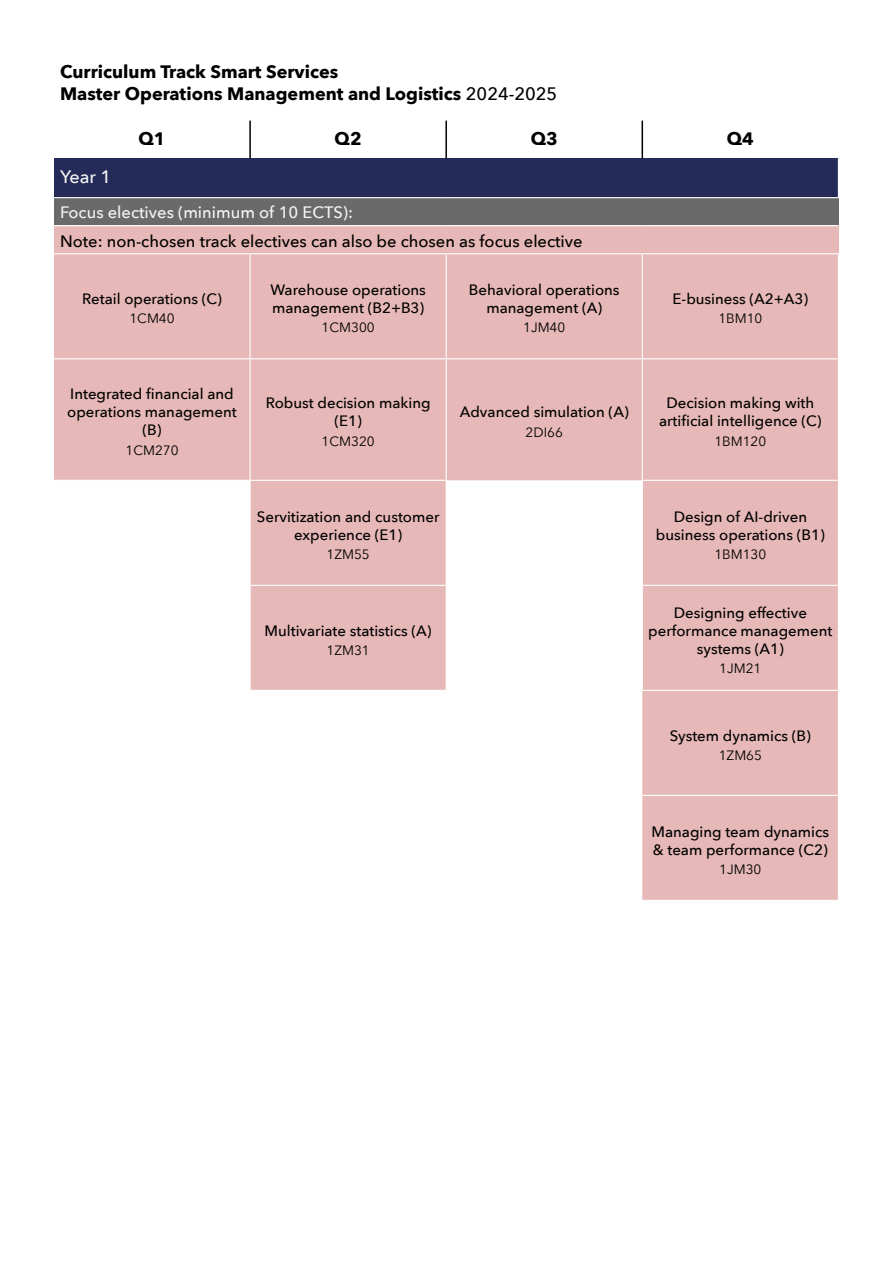
<style>
.page{position:relative;width:893px;height:1263px;background:#fff}
.page>*{position:absolute;margin:0;border:0;box-sizing:border-box;transform-origin:0 0}
.t1{font:700 18px "Avenir Next";color:#000}
.t2{font:500 18px "Avenir Next";color:#f5f4f4}
.t3{font:500 16.5px "Avenir Next";color:#000}
.t4{font:500 16.5px "Avenir Next";color:#f5f4f4}
.t5{font:500 15px/18px "Avenir Next";color:#000;text-align:center}
.t6{font:13.5px "Avenir Next";color:#000}
.s1{font-weight:500}
</style>
<div class="page">
<div style="left:54px;top:159px;width:784px;height:39px;background:#242b58"></div>
<div style="left:54px;top:198px;width:784px;height:28px;background:#696a69"></div>
<div style="left:54px;top:226px;width:784px;height:28px;background:#e6b8b7"></div>
<svg style="left:54px;top:254px;width:784px;height:646px;fill:#e6b8b7"></svg>
<hr style="left:54px;top:197px;width:196px;height:1px;background:#fff">
<hr style="left:250px;top:197px;width:196px;height:1px;background:#fff">
<hr style="left:446px;top:197px;width:196px;height:1px;background:#fff">
<hr style="left:642px;top:197px;width:197px;height:1px;background:#fff">
<hr style="left:54px;top:225px;width:196px;height:1px;background:#fff">
<hr style="left:250px;top:225px;width:196px;height:1px;background:#fff">
<hr style="left:446px;top:225px;width:196px;height:1px;background:#fff">
<hr style="left:642px;top:225px;width:196px;height:1px;background:#fff">
<hr style="left:54px;top:253px;width:196px;height:1px;background:#fff">
<hr style="left:250px;top:253px;width:196px;height:1px;background:#fff">
<hr style="left:250px;top:254px;width:1px;height:104px;background:#fff">
<hr style="left:446px;top:253px;width:196px;height:1px;background:#fff">
<hr style="left:446px;top:254px;width:1px;height:104px;background:#fff">
<hr style="left:642px;top:253px;width:197px;height:1px;background:#fff">
<hr style="left:642px;top:254px;width:1px;height:104px;background:#fff">
<hr style="left:54px;top:358px;width:196px;height:1px;background:#fff">
<hr style="left:250px;top:358px;width:196px;height:1px;background:#fff">
<hr style="left:250px;top:359px;width:1px;height:121px;background:#fff">
<hr style="left:446px;top:358px;width:196px;height:1px;background:#fff">
<hr style="left:446px;top:359px;width:1px;height:121px;background:#fff">
<hr style="left:642px;top:358px;width:197px;height:1px;background:#fff">
<hr style="left:642px;top:359px;width:1px;height:121px;background:#fff">
<hr style="left:54px;top:480px;width:196px;height:1px;background:#fff">
<hr style="left:250px;top:480px;width:197px;height:1px;background:#fff">
<hr style="left:250px;top:481px;width:1px;height:104px;background:#fff">
<hr style="left:446px;top:481px;width:1px;height:104px;background:#fff">
<hr style="left:642px;top:480px;width:197px;height:1px;background:#fff">
<hr style="left:642px;top:481px;width:1px;height:104px;background:#fff">
<hr style="left:54px;top:585px;width:196px;height:1px;background:#fff">
<hr style="left:250px;top:585px;width:196px;height:1px;background:#fff">
<hr style="left:250px;top:586px;width:1px;height:104px;background:#fff">
<hr style="left:446px;top:585px;width:196px;height:1px;background:#fff">
<hr style="left:446px;top:586px;width:1px;height:104px;background:#fff">
<hr style="left:642px;top:585px;width:197px;height:1px;background:#fff">
<hr style="left:642px;top:586px;width:1px;height:104px;background:#fff">
<hr style="left:54px;top:690px;width:196px;height:1px;background:#fff">
<hr style="left:250px;top:690px;width:196px;height:1px;background:#fff">
<hr style="left:250px;top:691px;width:1px;height:104px;background:#fff">
<hr style="left:446px;top:690px;width:196px;height:1px;background:#fff">
<hr style="left:642px;top:690px;width:197px;height:1px;background:#fff">
<hr style="left:54px;top:795px;width:196px;height:1px;background:#fff">
<hr style="left:250px;top:795px;width:196px;height:1px;background:#fff">
<hr style="left:250px;top:796px;width:1px;height:104px;background:#fff">
<hr style="left:642px;top:795px;width:197px;height:1px;background:#fff">
<hr style="left:249px;top:121px;width:2px;height:38px;background:#000">
<hr style="left:445px;top:121px;width:2px;height:38px;background:#000">
<hr style="left:642px;top:121px;width:1px;height:38px;background:#000">
<p class="t1" style="left:60px;top:56px;width:280px">Curriculum Track Smart Services</p>
<p class="t1" style="left:60px;top:78px;width:499px">Master Operations Management and Logistics <span class="s1">2024-2025</span></p>
<p class="t1" style="left:139px;top:123px;width:29px">Q1</p>
<p class="t1" style="left:335px;top:123px;width:29px">Q2</p>
<p class="t1" style="left:531px;top:123px;width:29px">Q3</p>
<p class="t1" style="left:727px;top:123px;width:29px">Q4</p>
<p class="t2" style="left:60px;top:161px;width:53px">Year 1</p>
<p class="t4" style="left:60px;top:199px;width:294px">Focus electives (minimum of 10 ECTS):</p>
<p class="t3" style="left:60px;top:227px;width:524px">Note: non-chosen track electives can also be chosen as focus elective</p>
<p class="t5" style="left:82px;top:289px;width:141px">Retail operations (C)</p>
<p class="t6" style="left:129px;top:307px;width:47px">1CM40</p>
<p class="t5" style="left:67px;top:385px;width:171px">Integrated financial and operations management (B)</p>
<p class="t6" style="left:126px;top:439px;width:55px">1CM270</p>
<p class="t5" style="left:270px;top:280px;width:157px;text-align:left">Warehouse operations management (B2+B3)</p>
<p class="t6" style="left:322px;top:316px;width:55px">1CM300</p>
<p class="t5" style="left:266px;top:394px;width:166px">Robust decision making (E1)</p>
<p class="t6" style="left:322px;top:430px;width:55px">1CM320</p>
<p class="t5" style="left:469px;top:280px;width:152px">Behavioral operations management (A)</p>
<p class="t6" style="left:523px;top:316px;width:44px">1JM40</p>
<p class="t5" style="left:460px;top:403px;width:170px">Advanced simulation (A)</p>
<p class="t6" style="left:526px;top:421px;width:39px">2DI66</p>
<p class="t5" style="left:672px;top:289px;width:137px">E-business (A2+A3)</p>
<p class="t6" style="left:718px;top:307px;width:46px">1BM10</p>
<p class="t5" style="left:659px;top:394px;width:164px">Decision making with artificial intelligence (C)</p>
<p class="t6" style="left:714px;top:430px;width:53px">1BM120</p>
<p class="t5" style="left:257px;top:507px;width:184px">Servitization and customer experience (E1)</p>
<p class="t6" style="left:327px;top:543px;width:45px">1ZM55</p>
<p class="t5" style="left:265px;top:621px;width:169px">Multivariate statistics (A)</p>
<p class="t6" style="left:327px;top:639px;width:45px">1ZM31</p>
<p class="t5" style="left:656px;top:507px;width:170px">Design of AI-driven business operations (B1)</p>
<p class="t6" style="left:714px;top:543px;width:53px">1BM130</p>
<p class="t5" style="left:648px;top:603px;width:186px">Designing effective performance management systems (A1)</p>
<p class="t6" style="left:719px;top:657px;width:44px">1JM21</p>
<p class="t5" style="left:670px;top:726px;width:143px">System dynamics (B)</p>
<p class="t6" style="left:719px;top:744px;width:45px">1ZM65</p>
<p class="t5" style="left:651px;top:822px;width:179px;text-align:left">Managing team dynamics &amp; team performance (C2)</p>
<p class="t6" style="left:719px;top:858px;width:44px">1JM30</p>
</div>
